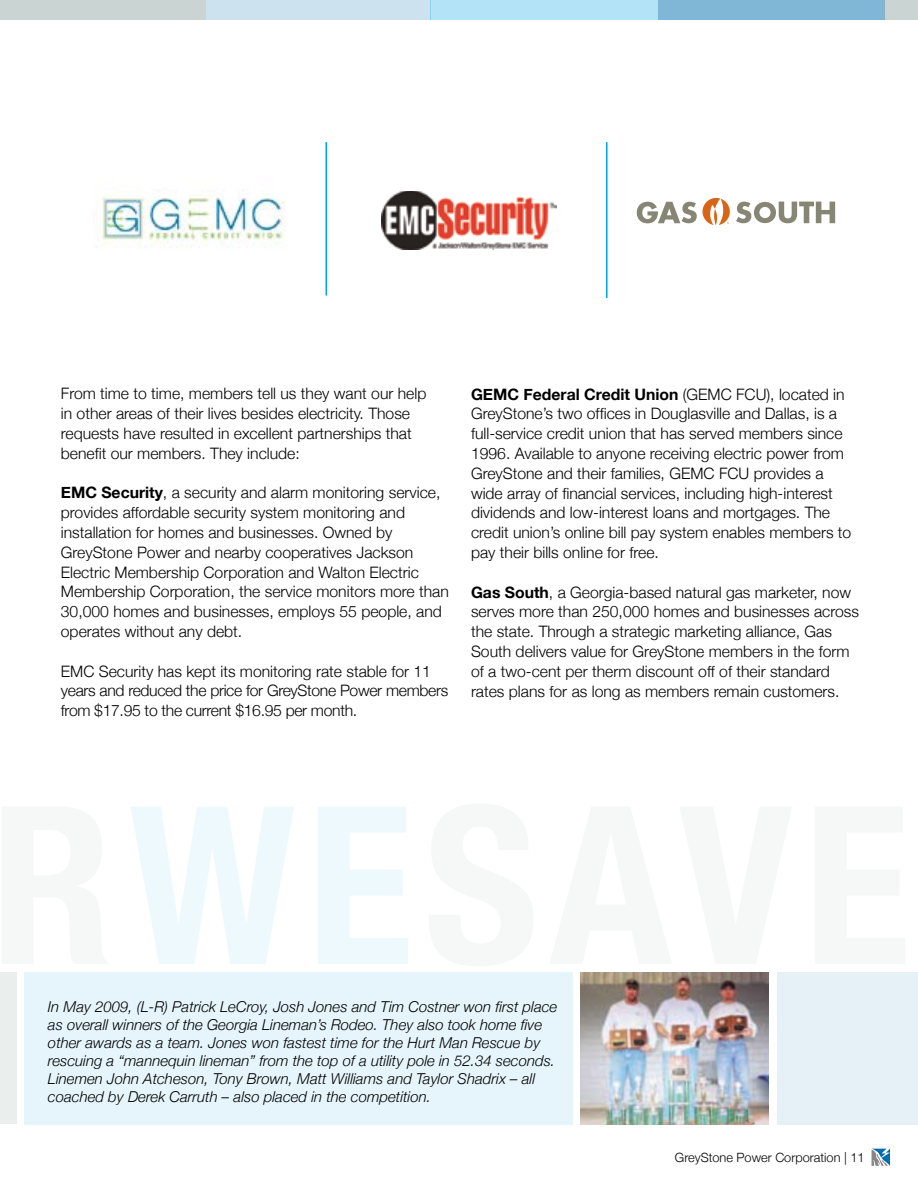
<style>
.page{position:relative;width:918px;height:1188px;background:#fff}
.page>*{position:absolute;margin:0;border:0;box-sizing:border-box;transform-origin:0 0}
.t1{font:300 15.75px/19.8px "Helvetica Neue";color:#000}
.t2{font:300 15.75px/19.8px "Helvetica Neue";letter-spacing:-.02em;color:#000}
.t3{font:italic 300 15px/18px "Helvetica Neue";color:#000}
.t4{font:300 12.75px "Helvetica Neue";color:#000}
.s1{font-weight:700}
</style>
<div class="page">
<div style="left:24px;top:972px;width:549px;height:152px;background:#e6f5fc"></div>
<div style="left:777px;top:972px;width:141px;height:152px;background:#e6f0f7"></div>
<img style="left:580px;top:972px;width:189px;height:152px">
<div style="left:0;top:0;width:206px;height:20px;background:#cad4d3"></div>
<div style="left:206px;top:0;width:225px;height:20px;background:#cde2ef"></div>
<div style="left:430px;top:0;width:228px;height:20px;background:#b3e3f7"></div>
<div style="left:658px;top:0;width:227px;height:20px;background:#80b7d7"></div>
<div style="left:885px;top:0;width:33px;height:20px;background:#cad4d3"></div>
<svg style="left:871px;top:1148px;width:19px;height:18px"></svg>
<svg style="left:872px;top:1149px;width:18px;height:17px"></svg>
<div style="left:0;top:972px;width:16px;height:152px;background:#eaeeed"></div>
<img style="left:93px;top:195px;width:192px;height:53px">
<svg style="left:637px;top:202px;width:60px;height:21px"></svg>
<svg style="left:736px;top:202px;width:99px;height:21px"></svg>
<svg style="left:703px;top:198px;width:27px;height:27px"></svg>
<img style="left:382px;top:191px;width:175px;height:59px">
<hr style="left:326px;top:142px;width:1px;height:154px;background:#00a3e6">
<hr style="left:606px;top:142px;width:2px;height:156px;background:#00a3e6">
<p class="t1" style="left:61px;top:384px;width:367px">From time to time, members tell us they want our help in other areas of their lives besides electricity. Those requests have resulted in excellent partnerships that benefit our members. They include:</p>
<p class="t1" style="left:61px;top:483px;width:390px"><span class="s1">EMC Security</span>, a security and alarm monitoring service, provides affordable security system monitoring and installation for homes and businesses. Owned by GreyStone Power and nearby cooperatives Jackson Electric Membership Corporation and Walton Electric Membership Corporation, the service monitors more than 30,000 homes and businesses, employs 55 people, and operates without any debt.</p>
<p class="t2" style="left:61px;top:661px;width:389px">EMC Security has kept its monitoring rate stable for 11 years and reduced the price for GreyStone Power members from $17 .95 to the current $1 6.95 per month.</p>
<p class="t1" style="left:471px;top:384px;width:382px"><span class="s1">GEMC Federal Credit Union</span> (GEMC FCU), located in GreyStone’s two offices in Douglasville and Dallas, is a full-service credit union that has served members since<br>1 996. Available to anyone receiving electric power from GreyStone and their families, GEMC FCU provides a wide array of financial services, including high-interest dividends and low-interest loans and mortgages. The credit union’s online bill pay system enables members to pay their bills online for free.</p>
<p class="t1" style="left:471px;top:582px;width:390px"><span class="s1">Gas South</span>, a Georgia-based natural gas marketer, now serves more than 250,000 homes and businesses across the state. Through a strategic marketing alliance, Gas South delivers value for GreyStone members in the form of a two-cent per therm discount off of their standard rates plans for as long as members remain customers.</p>
<p class="t3" style="left:48px;top:997px;width:511px">In May 2009, (L-R) Patrick LeCroy, Josh Jones and Tim Costner won first place as overall winners of the Georgia Lineman’s Rodeo. They also took home five other awards as a team. Jones won fastest time for the Hurt Man Rescue by rescuing a “mannequin lineman” from the top of a utility pole in 52.34 seconds.<br>Linemen John Atcheson, Tony Brown, Matt Williams and Taylor Shadrix – all coached by Derek Carruth – also placed in the competition.</p>
<p class="t4" style="left:675px;top:1150px;width:182px">GreyStone Power Corporation | 11</p>
<p class="t4" style="left:850px;top:1150px;width:7px">1</p>
</div>
